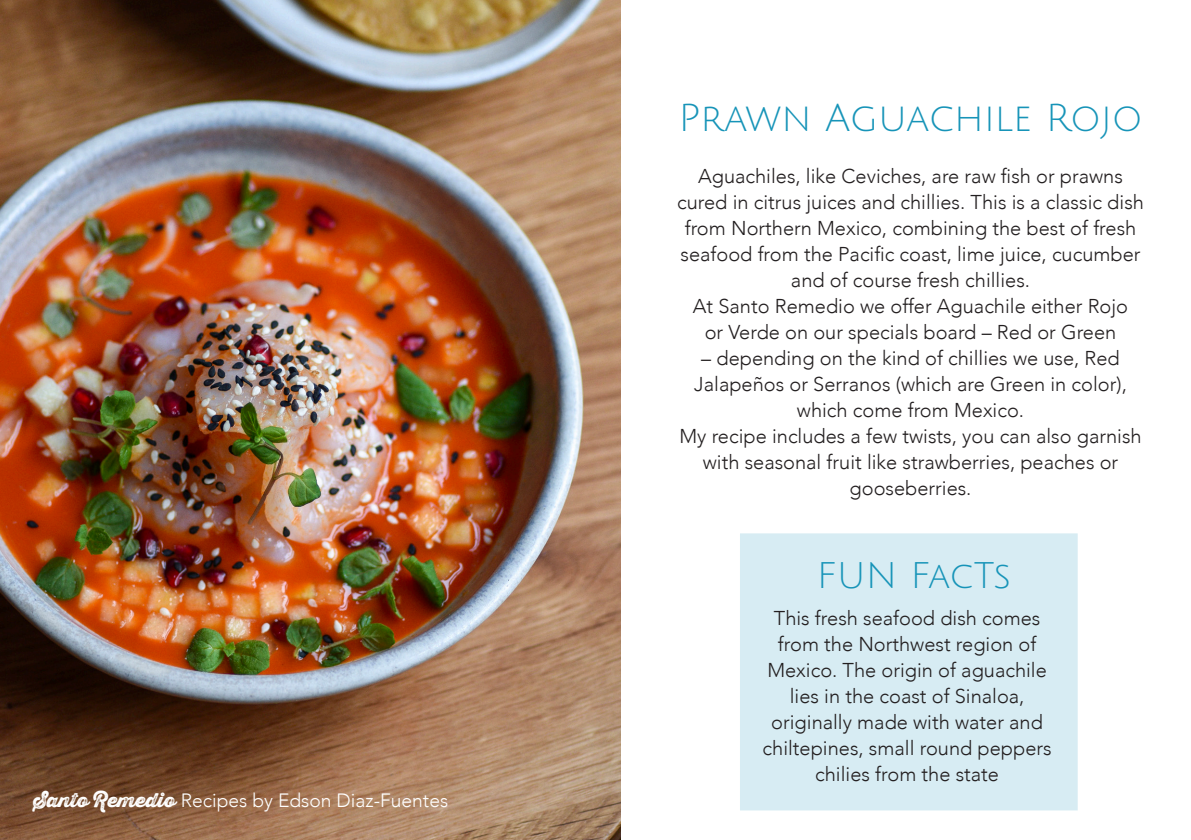
<style>
.page{position:relative;width:1191px;height:840px;background:#fff}
.page>*{position:absolute;margin:0;border:0;box-sizing:border-box;transform-origin:0 0}
.t1{font:38px "Julius Sans One";color:#1794b8}
.t2{font:36px "Julius Sans One";letter-spacing:-.005em;color:#1794b8}
.t3{font:300 20px/26px "Avenir";color:#231f20;text-align:center}
.t4{font:300 19.2px "Avenir";color:#fff}
.s1{font-family:"Thirsty Rough Blk Two";font-weight:400}
</style>
<div class="page">
<img style="left:0;top:0;width:620px;height:839px">
<div style="left:740px;top:533px;width:337px;height:277px;background:#d7ecf3"></div>
<p class="t4" style="left:33px;top:788px;width:416px"><span class="s1">Santo Remedio</span> Recipes by Edson Diaz-Fuentes</p>
<p class="t1" style="left:678px;top:98px;width:466px">Prawn Aguachile Rojo</p>
<p class="t3" style="left:677px;top:163px;width:468px">Aguachiles, like Ceviches, are raw fish or prawns cured in citrus juices and chillies. This is a classic dish from Northern Mexico, combining the best of fresh seafood from the Pacific coast, lime juice, cucumber and of course fresh chillies.<br>At Santo Remedio we offer Aguachile either Rojo<br>or Verde on our specials board – Red or Green</p>
<p class="t3" style="left:694px;top:345px;width:434px">– depending on the kind of chillies we use, Red<br>Jalapeños or Serranos (which are Green in color), which come from Mexico.</p>
<p class="t3" style="left:679px;top:423px;width:464px">My recipe includes a few twists, you can also garnish with seasonal fruit like strawberries, peaches or gooseberries.</p>
<p class="t2" style="left:817px;top:556px;width:196px">FUN FacTs</p>
<p class="t3" style="left:762px;top:604px;width:290px">This fresh seafood dish comes from the Northwest region of<br>Mexico. The origin of aguachile lies in the coast of Sinaloa, originally made with water and chiltepines, small round peppers chilies from the state</p>
</div>
